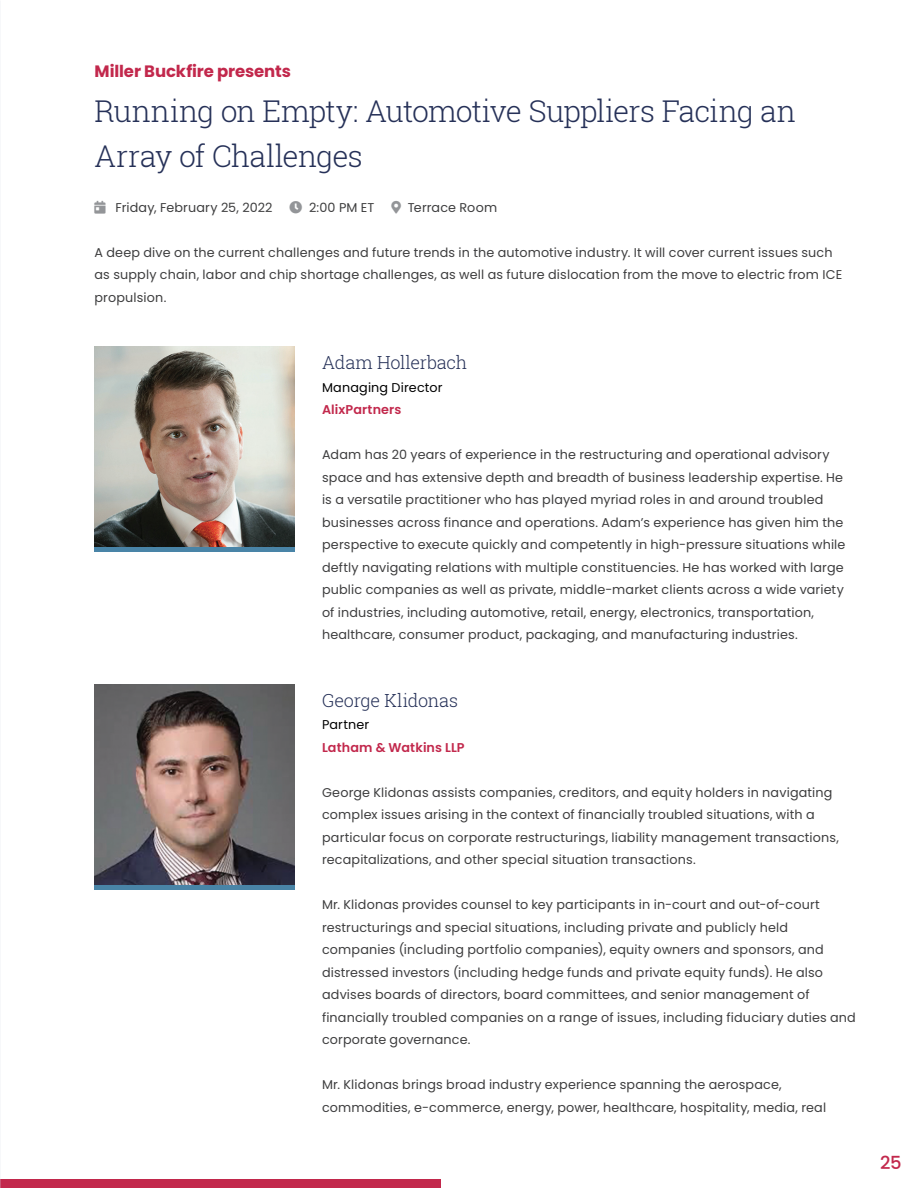
<style>
.page{position:relative;width:918px;height:1188px;background:#fff}
.page>*{position:absolute;margin:0;border:0;box-sizing:border-box;transform-origin:0 0}
.Page_Title{font:300 30px/45px "Roboto Slab";letter-spacing:-.025em;color:#263158}
.t1{font:300 18px "Roboto Slab";letter-spacing:-.01em;color:#263158}
.t2{font:500 18px "Poppins";color:#c2284c}
.Sponsor{font:700 16.5px "Poppins";letter-spacing:-.005em;color:#c2284c}
.Body_Text{font:12.75px/22.5px "Poppins";letter-spacing:.01em;color:#3e3e3f}
.t3{font:600 12.75px "Poppins";letter-spacing:.01em;color:#c2284c}
.t4{font:12.75px "Poppins";letter-spacing:.015em;color:#000}
.s1{color:#939598}
</style>
<div class="page">
<div style="left:94px;top:346px;width:201px;height:206px;background:#4984a7"></div>
<img style="left:94px;top:346px;width:201px;height:201px">
<svg style="left:94px;top:884px;width:201px;height:5px"></svg>
<img style="left:94px;top:684px;width:201px;height:200px">
<div style="left:0;top:1179px;width:441px;height:9px;background:#c2284c"></div>
<p class="Sponsor" style="left:94px;top:61px;width:198px">Miller Buckfire presents</p>
<p class="Page_Title" style="left:94px;top:87px;width:703px">Running on Empty: Automotive Suppliers Facing an<br>Array of Challenges</p>
<p class="Body_Text" style="left:116px;top:196px;width:158px">Friday, February 25, 2022</p>
<p class="Body_Text" style="left:309px;top:196px;width:67px">2:00 PM ET</p>
<p class="Body_Text" style="left:391px;top:196px;width:107px"><span class="s1">●▼</span> Terrace Room</p>
<p class="Body_Text" style="left:94px;top:241px;width:749px">A deep dive on the current challenges and future trends in the automotive industry. It will cover current issues such as supply chain, labor and chip shortage challenges, as well as future dislocation from the move to electric from ICE propulsion.</p>
<p class="t1" style="left:322px;top:350px;width:147px">Adam Hollerbach</p>
<p class="t4" style="left:322px;top:380px;width:122px">Managing Director</p>
<p class="t3" style="left:322px;top:402px;width:81px">AlixPartners</p>
<p class="Body_Text" style="left:322px;top:443px;width:525px">Adam has 20 years of experience in the restructuring and operational advisory space and has extensive depth and breadth of business leadership expertise. He is a versatile practitioner who has played myriad roles in and around troubled businesses across finance and operations. Adam’s experience has given him the perspective to execute quickly and competently in high-pressure situations while deftly navigating relations with multiple constituencies. He has worked with large public companies as well as private, middle-market clients across a wide variety of industries, including automotive, retail, energy, electronics, transportation, healthcare, consumer product, packaging, and manufacturing industries.</p>
<p class="t1" style="left:322px;top:688px;width:138px">George Klidonas</p>
<p class="t4" style="left:322px;top:717px;width:49px">Partner</p>
<p class="t3" style="left:322px;top:740px;width:144px">Latham &amp; Watkins LLP</p>
<p class="Body_Text" style="left:322px;top:781px;width:518px">George Klidonas assists companies, creditors, and equity holders in navigating complex issues arising in the context of financially troubled situations, with a particular focus on corporate restructurings, liability management transactions, recapitalizations, and other special situation transactions.</p>
<p class="Body_Text" style="left:322px;top:893px;width:535px">Mr. Klidonas provides counsel to key participants in in-court and out-of-court restructurings and special situations, including private and publicly held companies (including portfolio companies), equity owners and sponsors, and distressed investors (including hedge funds and private equity funds). He also advises boards of directors, board committees, and senior management of financially troubled companies on a range of issues, including fiduciary duties and corporate governance.</p>
<p class="Body_Text" style="left:322px;top:1073px;width:506px">Mr. Klidonas brings broad industry experience spanning the aerospace, commodities, e-commerce, energy, power, healthcare, hospitality, media, real</p>
<h2 class="t2" style="left:880px;top:1152px;width:23px">25</h2>
</div>
